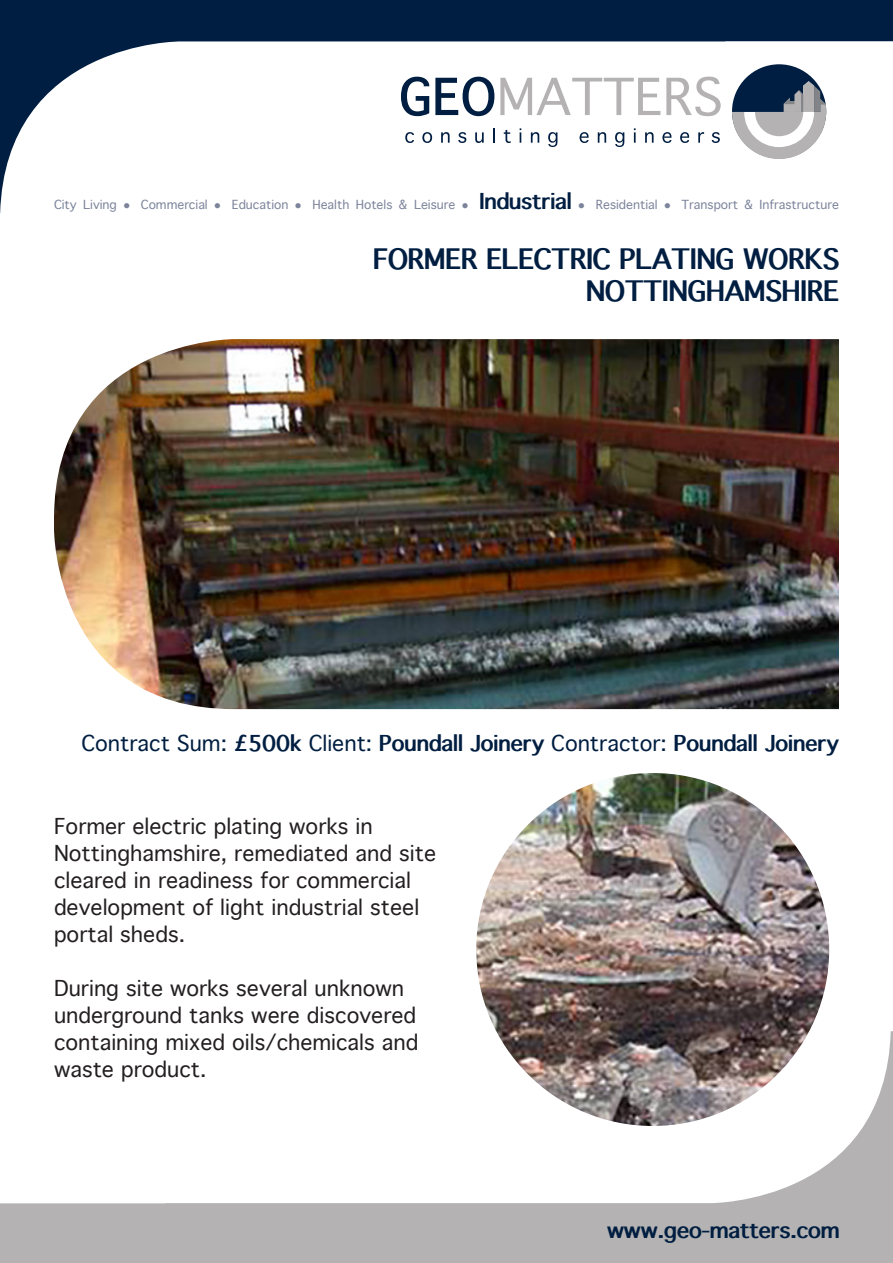
<style>
.page{position:relative;width:893px;height:1263px;background:#fff}
.page>*{position:absolute;margin:0;border:0;box-sizing:border-box;transform-origin:0 0}
.t1{font:700 27px "Thonburi";color:#001e41}
.t2{font:21px/27px "Thonburi";color:#231f20}
.t3{font:700 21px "Thonburi";color:#001e41}
.t4{font:300 12px "Thonburi";color:#7c849b}
.s1{font-weight:400}
</style>
<div class="page">
<img style="left:54px;top:339px;width:785px;height:370px">
<svg style="left:0;top:0;width:893px;height:213px"></svg>
<svg style="left:0;top:1031px;width:893px;height:232px"></svg>
<img style="left:476px;top:773px;width:353px;height:353px;border-radius:176px">
<p class="t4" style="left:54px;top:198px;width:416px">City Living ● Commercial ● Education ● Health Hotels &amp; Leisure ●</p>
<p class="t3" style="left:479px;top:190px;width:94px">Industrial</p>
<p class="t4" style="left:578px;top:198px;width:262px">● Residential ● Transport &amp; Infrastructure</p>
<p class="t1" style="left:373px;top:243px;width:467px">FORMER ELECTRIC PLATING WORKS</p>
<p class="t1" style="left:586px;top:276px;width:254px">NOTTINGHAMSHIRE</p>
<p class="t3" style="left:82px;top:732px;width:759px"><span class="s1">Contract Sum:</span> £500k <span class="s1">Client:</span> Poundall Joinery <span class="s1">Contractor:</span> Poundall Joinery</p>
<p class="t2" style="left:54px;top:813px;width:384px">Former electric plating works in<br>Nottinghamshire, remediated and site cleared in readiness for commercial development of light industrial steel portal sheds.</p>
<p class="t2" style="left:54px;top:975px;width:366px">During site works several unknown underground tanks were discovered containing mixed oils/chemicals and waste product.</p>
<p class="t3" style="left:607px;top:1219px;width:234px">www.geo-matters.com</p>
</div>
